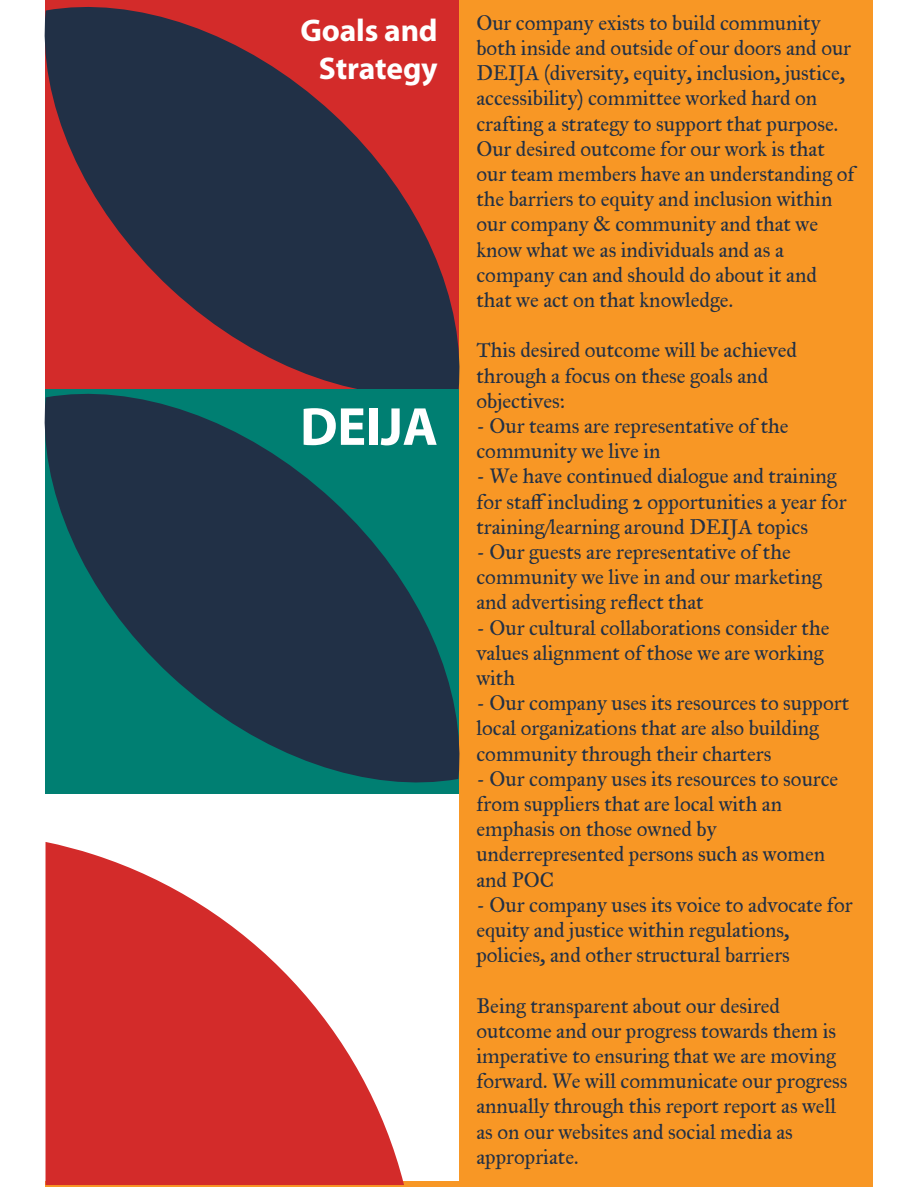
<style>
.page{position:relative;width:918px;height:1188px;background:#fff}
.page>*{position:absolute;margin:0;border:0;box-sizing:border-box;transform-origin:0 0}
.t1{font:700 54px "Myriad Pro";letter-spacing:-.005em;color:#fff}
.t2{font:700 31.5px/37.8px "Myriad Pro";letter-spacing:-.005em;color:#fff;text-align:center}
.t3{font:21px/25.2px "IM FELL Great Primer Roman";color:#213046}
</style>
<div class="page">
<div style="left:46px;top:1px;width:827px;height:1186px;background:#f89725"></div>
<div style="left:46px;top:780px;width:413px;height:401px;background:#fff"></div>
<svg style="left:44px;top:0;width:423px;height:382px;background:#6c303a"></svg>
<svg style="left:44px;top:382px;width:416px;height:412px;background:#165259"></svg>
<svg style="left:46px;top:842px;width:358px;height:343px;fill:#d32b2a"></svg>
<h2 class="t2" style="left:301px;top:12px;width:139px">Goals and<br>Strategy</h2>
<h1 class="t1" style="left:300px;top:396px;width:139px">DEIJA</h1>
<p class="t3" style="left:476px;top:10px;width:380px">Our company exists to build community both inside and outside of our doors and our DEIJA (diversity, equity, inclusion, justice, accessibility) committee worked hard on crafting a strategy to support that purpose.<br>Our desired outcome for our work is that our team members have an understanding of the barriers to equity and inclusion within our company &amp; community and that we know what we as individuals and as a company can and should do about it and that we act on that knowledge.</p>
<p class="t3" style="left:476px;top:338px;width:322px">This desired outcome will be achieved through a focus on these goals and objectives:</p>
<p class="t3" style="left:476px;top:413px;width:314px">- Our teams are representative of the community we live in</p>
<p class="t3" style="left:476px;top:464px;width:372px">- We have continued dialogue and training for staff including 2 opportunities a year for training/learning around DEIJA topics</p>
<p class="t3" style="left:476px;top:539px;width:347px">- Our guests are representative of the community we live in and our marketing and advertising reflect that</p>
<p class="t3" style="left:476px;top:615px;width:355px">- Our cultural collaborations consider the values alignment of those we are working with</p>
<p class="t3" style="left:476px;top:690px;width:374px">- Our company uses its resources to support local organizations that are also building community through their charters</p>
<p class="t3" style="left:476px;top:766px;width:363px">- Our company uses its resources to source from suppliers that are local with an emphasis on those owned by underrepresented persons such as women and POC</p>
<p class="t3" style="left:476px;top:892px;width:378px">- Our company uses its voice to advocate for equity and justice within regulations, policies, and other structural barriers</p>
<p class="t3" style="left:476px;top:993px;width:373px">Being transparent about our desired outcome and our progress towards them is imperative to ensuring that we are moving forward. We will communicate our progress annually through this report report as well as on our websites and social media as appropriate.</p>
</div>
